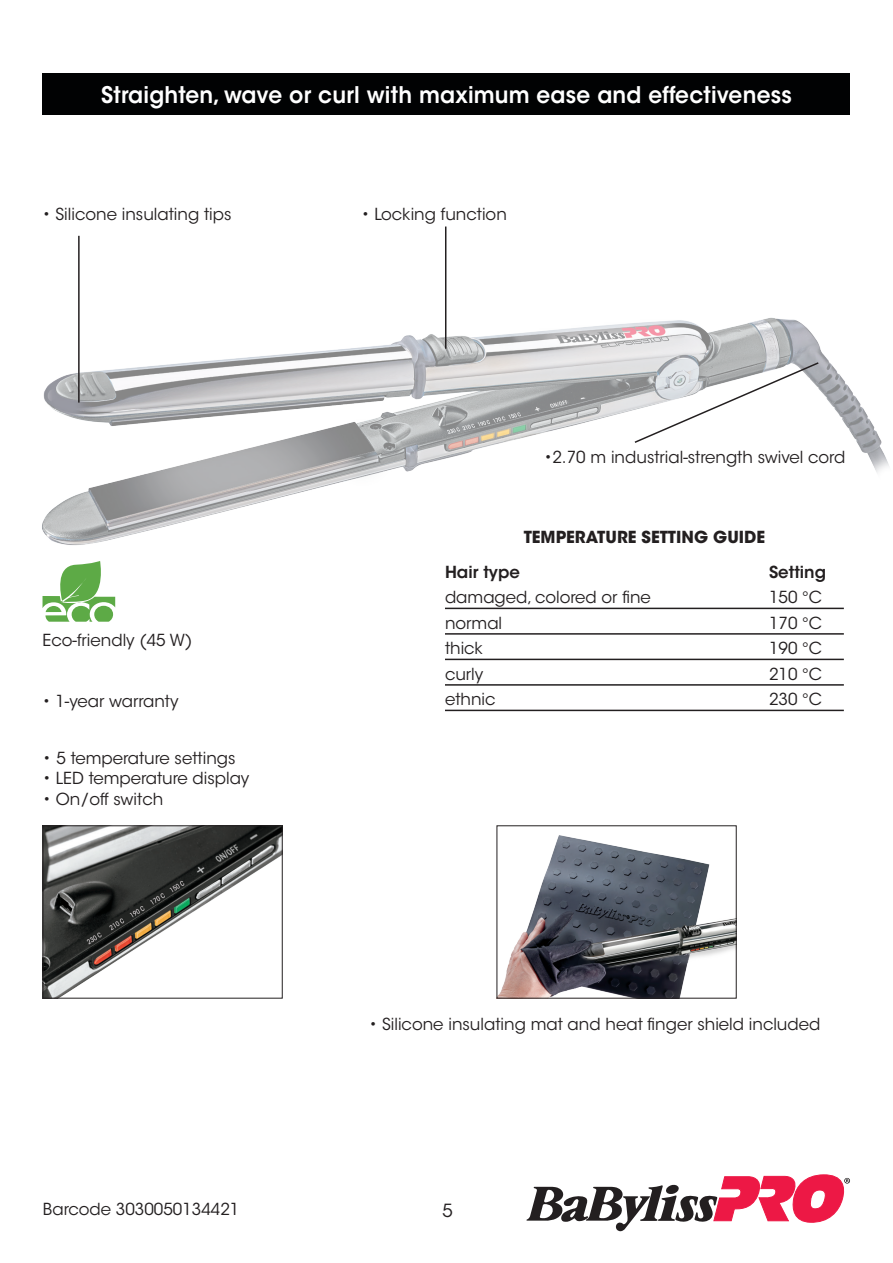
<style>
.page{position:relative;width:893px;height:1263px;background:#fff}
.page>*{position:absolute;margin:0;border:0;box-sizing:border-box;transform-origin:0 0}
.t1{font:600 22.8px "ITC Avant Garde Std";letter-spacing:.01em;color:#fff;scale:.95 1}
.t2{font:18px "ITC Avant Garde Std";color:#231f20}
.t3{font:16.5px "ITC Avant Garde Std";color:#231f20}
.t4{font:700 16.5px "ITC Avant Garde Std";color:#231f20}
.t5{font:600 16.5px "ITC Avant Garde Std";color:#231f20}
</style>
<div class="page">
<img style="left:42px;top:254px;width:847px;height:356px">
<div style="left:43px;top:73px;width:807px;height:42px;background:#010203"></div>
<svg style="left:43px;top:561px;width:72px;height:61px"></svg>
<img style="left:45px;top:827px;width:236px;height:169px">
<div style="left:43px;top:825px;width:240px;height:173px;border:1px solid #231f20"></div>
<img style="left:498px;top:835px;width:237px;height:161px">
<div style="left:496px;top:825px;width:241px;height:173px;border:1px solid #231f20"></div>
<hr style="left:78px;top:236px;width:2px;height:167px;background:#231f20">
<hr style="left:445px;top:227px;width:1px;height:122px;background:#231f20">
<svg style="left:633px;top:361px;width:187px;height:83px"></svg>
<hr style="left:445px;top:608px;width:399px;height:1px;background:#231f20">
<hr style="left:445px;top:633px;width:399px;height:2px;background:#231f20">
<hr style="left:445px;top:659px;width:399px;height:1px;background:#231f20">
<hr style="left:445px;top:684px;width:399px;height:2px;background:#231f20">
<hr style="left:445px;top:710px;width:399px;height:1px;background:#231f20">
<svg style="left:526px;top:1174px;width:324px;height:57px"></svg>
<h1 class="t1" style="left:101px;top:80px;width:728px">Straighten, wave or curl with maximum ease and effectiveness</h1>
<p class="t3" style="left:43px;top:204px;width:191px">• Silicone insulating tips</p>
<p class="t3" style="left:361px;top:204px;width:147px">• Locking function</p>
<p class="t3" style="left:544px;top:447px;width:303px">•2.70 m industrial-strength swivel cord</p>
<p class="t4" style="left:524px;top:527px;width:243px">TEMPERATURE SETTING GUIDE</p>
<p class="t3" style="left:43px;top:630px;width:151px">Eco-friendly (45 W)</p>
<p class="t3" style="left:43px;top:691px;width:138px">• 1-year warranty</p>
<p class="t3" style="left:43px;top:748px;width:194px">• 5 temperature settings</p>
<p class="t3" style="left:43px;top:768px;width:208px">• LED temperature display</p>
<p class="t3" style="left:43px;top:789px;width:122px">• On/off switch</p>
<p class="t3" style="left:43px;top:1198px;width:198px">Barcode 3030050134421</p>
<p class="t5" style="left:445px;top:561px;width:77px">Hair type</p>
<p class="t5" style="left:769px;top:561px;width:58px">Setting</p>
<p class="t3" style="left:445px;top:587px;width:207px">damaged, colored or fine</p>
<p class="t3" style="left:769px;top:587px;width:55px">150 °C</p>
<p class="t3" style="left:445px;top:613px;width:59px">normal</p>
<p class="t3" style="left:769px;top:613px;width:55px">170 °C</p>
<p class="t3" style="left:445px;top:638px;width:39px">thick</p>
<p class="t3" style="left:769px;top:638px;width:55px">190 °C</p>
<p class="t3" style="left:445px;top:664px;width:40px">curly</p>
<p class="t3" style="left:769px;top:664px;width:55px">210 °C</p>
<p class="t3" style="left:445px;top:689px;width:52px">ethnic</p>
<p class="t3" style="left:769px;top:689px;width:55px">230 °C</p>
<p class="t3" style="left:369px;top:1014px;width:453px">• Silicone insulating mat and heat finger shield included</p>
<p class="t2" style="left:442px;top:1199px;width:12px">5</p>
</div>
